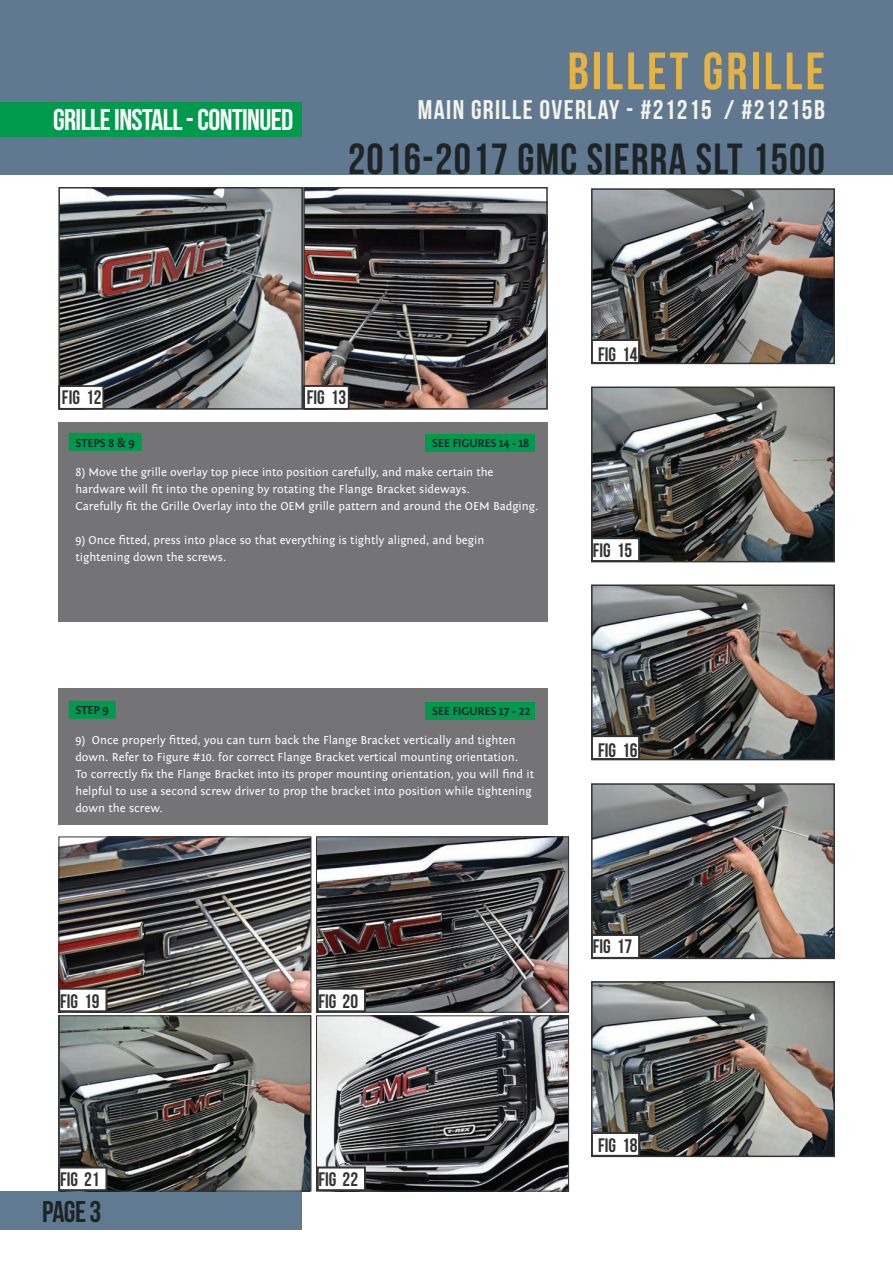
<style>
.page{position:relative;width:893px;height:1263px;background:#fff}
.page>*{position:absolute;margin:0;border:0;box-sizing:border-box;transform-origin:0 0}
.t1{font:52.5px "Bebas Neue";letter-spacing:.06em;color:#e5b244}
.t2{font:43.5px "Bebas Neue";letter-spacing:.03em;color:#1e2326}
.t3{font:30px "Bebas Neue";letter-spacing:-.02em;color:#fff}
.t4{font:30px "Bebas Neue";color:#1e2326}
.t5{font:27px "Bebas Neue";letter-spacing:.05em;color:#f3f3ed}
.t6{font:19.5px "Bebas Neue";color:#323332}
.t7{font:12px/17px "Fontin Sans";color:#fff}
.t8{font:700 12px "Fontin Sans";letter-spacing:-.02em;color:#182631}
</style>
<div class="page">
<div style="left:0;top:1191px;width:301px;height:39px;background:#607a91"></div>
<img style="left:61px;top:190px;width:239px;height:217px">
<div style="left:58px;top:187px;width:245px;height:223px;border:2px solid #323332"></div>
<div style="left:59px;top:386px;width:44px;height:23px;background:#fff"></div>
<div style="left:58px;top:385px;width:46px;height:25px;border:2px solid #323332"></div>
<img style="left:306px;top:190px;width:239px;height:217px">
<div style="left:303px;top:187px;width:245px;height:223px;border:2px solid #323332"></div>
<div style="left:304px;top:386px;width:45px;height:23px;background:#fff"></div>
<div style="left:303px;top:385px;width:47px;height:25px;border:2px solid #323332"></div>
<img style="left:594px;top:191px;width:238px;height:170px">
<div style="left:591px;top:188px;width:244px;height:176px;border:2px solid #323332"></div>
<div style="left:591px;top:339px;width:49px;height:25px;background:#fff"></div>
<div style="left:591px;top:339px;width:49px;height:25px;border:2px solid #323332"></div>
<img style="left:594px;top:389px;width:238px;height:170px">
<div style="left:591px;top:386px;width:244px;height:176px;border:2px solid #323332"></div>
<div style="left:591px;top:537px;width:49px;height:25px;background:#fff"></div>
<div style="left:591px;top:537px;width:49px;height:25px;border:2px solid #323332"></div>
<img style="left:594px;top:786px;width:238px;height:170px">
<div style="left:591px;top:783px;width:244px;height:176px;border:2px solid #323332"></div>
<div style="left:591px;top:934px;width:49px;height:24px;background:#fff"></div>
<div style="left:591px;top:934px;width:49px;height:25px;border:2px solid #323332"></div>
<img style="left:594px;top:587px;width:238px;height:170px">
<div style="left:591px;top:584px;width:244px;height:176px;border:2px solid #323332"></div>
<div style="left:591px;top:735px;width:49px;height:25px;background:#fff"></div>
<div style="left:591px;top:735px;width:49px;height:25px;border:2px solid #323332"></div>
<img style="left:594px;top:984px;width:238px;height:170px">
<div style="left:591px;top:981px;width:244px;height:176px;border:2px solid #323332"></div>
<div style="left:591px;top:1132px;width:49px;height:24px;background:#fff"></div>
<div style="left:591px;top:1132px;width:49px;height:24px;border:2px solid #323332"></div>
<img style="left:60px;top:838px;width:249px;height:173px">
<div style="left:58px;top:836px;width:253px;height:177px;border:1px solid #323332"></div>
<img style="left:60px;top:1017px;width:249px;height:172px">
<div style="left:58px;top:1015px;width:253px;height:176px;border:1px solid #323332"></div>
<img style="left:318px;top:838px;width:249px;height:173px">
<div style="left:316px;top:836px;width:253px;height:177px;border:1px solid #323332"></div>
<img style="left:318px;top:1017px;width:249px;height:172px">
<div style="left:316px;top:1015px;width:253px;height:176px;border:1px solid #323332"></div>
<div style="left:59px;top:988px;width:48px;height:24px;background:#fff"></div>
<div style="left:58px;top:988px;width:49px;height:24px;border:2px solid #323332"></div>
<div style="left:59px;top:1167px;width:48px;height:24px;background:#fff"></div>
<div style="left:58px;top:1166px;width:49px;height:25px;border:2px solid #323332"></div>
<div style="left:317px;top:988px;width:49px;height:24px;background:#fff"></div>
<div style="left:317px;top:988px;width:49px;height:24px;border:2px solid #323332"></div>
<div style="left:317px;top:1167px;width:49px;height:24px;background:#fff"></div>
<div style="left:317px;top:1166px;width:49px;height:25px;border:2px solid #323332"></div>
<div style="left:58px;top:422px;width:489px;height:200px;background:#747375"></div>
<div style="left:58px;top:688px;width:489px;height:136px;background:#747375"></div>
<div style="left:69px;top:433px;width:73px;height:18px;background:#009a4d"></div>
<div style="left:69px;top:701px;width:47px;height:18px;background:#009a4d"></div>
<div style="left:425px;top:434px;width:110px;height:18px;background:#009a4d"></div>
<div style="left:425px;top:702px;width:110px;height:18px;background:#009a4d"></div>
<div style="left:0;top:0;width:893px;height:174px;background:#607991"></div>
<div style="left:0;top:102px;width:302px;height:34px;background:#009a4d"></div>
<h3 class="t3" style="left:53px;top:103px;width:242px">GRILLE INSTALL - CONTINUED</h3>
<h1 class="t1" style="left:568px;top:42px;width:259px">BILLET GRILLE</h1>
<h3 class="t5" style="left:418px;top:95px;width:409px">MAIN GRILLE OVERLAY - #21215 / #21215B</h3>
<h2 class="t2" style="left:348px;top:135px;width:478px">2016-2017 GMC SIERRA SLT 1500</h2>
<h3 class="t6" style="left:598px;top:344px;width:41px">FIG 14</h3>
<h3 class="t6" style="left:62px;top:387px;width:41px">FIG 12</h3>
<h3 class="t6" style="left:307px;top:387px;width:41px">FIG 13</h3>
<p class="t8" style="left:75px;top:436px;width:61px">STEPS 8 &amp; 9</p>
<p class="t7" style="left:75px;top:464px;width:464px">8) Move the grille overlay top piece into position carefully, and make certain the hardware will fit into the opening by rotating the Flange Bracket sideways.<br>Carefully fit the Grille Overlay into the OEM grille pattern and around the OEM Badging.</p>
<p class="t7" style="left:75px;top:532px;width:410px">9) Once fitted, press into place so that everything is tightly aligned, and begin tightening down the screws.</p>
<p class="t8" style="left:428px;top:436px;width:104px">SEE FIGURES 12 &amp; 3</p>
<p class="t8" style="left:432px;top:436px;width:99px">SEE FIGURES 14 - 18</p>
<h3 class="t6" style="left:593px;top:540px;width:41px">FIG 15</h3>
<p class="t8" style="left:75px;top:704px;width:35px">STEP 9</p>
<p class="t7" style="left:75px;top:732px;width:460px">9) Once properly fitted, you can turn back the Flange Bracket vertically and tighten down. Refer to Figure #10. for correct Flange Bracket vertical mounting orientation.<br>To correctly fix the Flange Bracket into its proper mounting orientation, you will find it helpful to use a second screw driver to prop the bracket into position while tightening down the screw.</p>
<p class="t8" style="left:432px;top:704px;width:100px">SEE FIGURES 17 - 22</p>
<h3 class="t6" style="left:60px;top:990px;width:41px">FIG 19</h3>
<h3 class="t6" style="left:60px;top:1169px;width:41px">FIG 21</h3>
<h3 class="t4" style="left:42px;top:1195px;width:61px">PAGE 3</h3>
<h3 class="t6" style="left:319px;top:990px;width:41px">FIG 20</h3>
<h3 class="t6" style="left:319px;top:1169px;width:41px">FIG 22</h3>
<h3 class="t6" style="left:598px;top:739px;width:41px">FIG 16</h3>
<h3 class="t6" style="left:593px;top:935px;width:41px">FIG 17</h3>
<h3 class="t6" style="left:598px;top:1135px;width:41px">FIG 18</h3>
</div>
